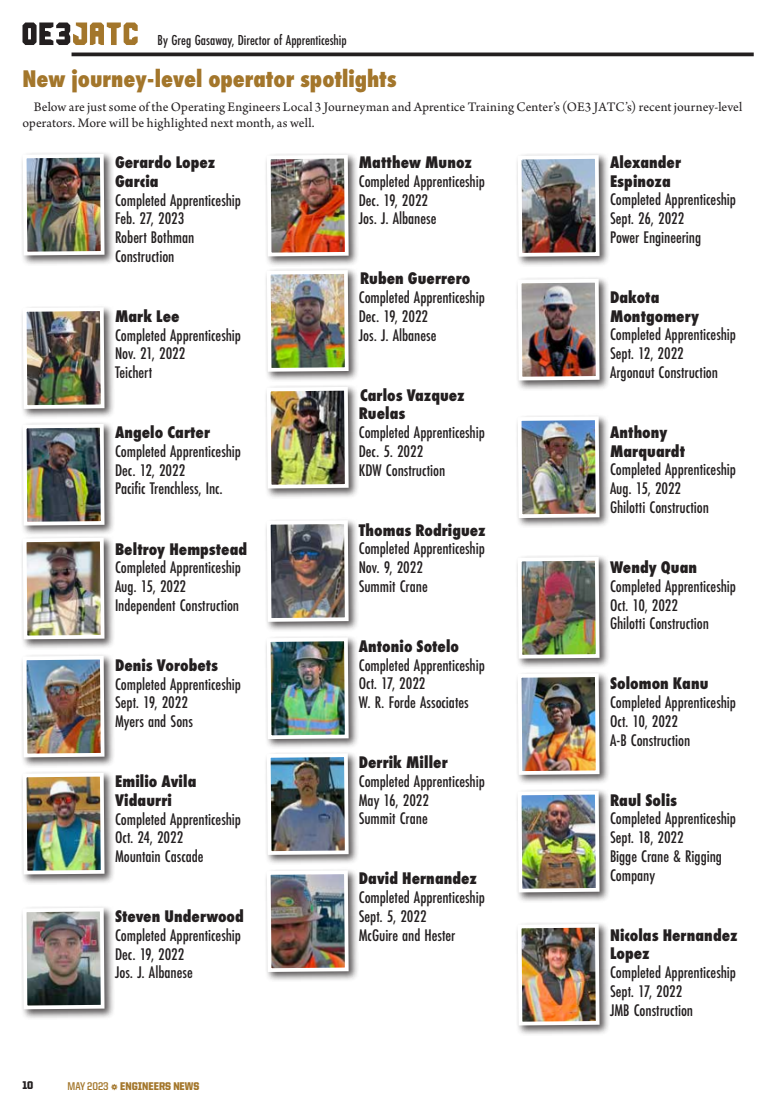
<style>
.page{position:relative;width:765px;height:1103px;background:#fff}
.page>*{position:absolute;margin:0;border:0;box-sizing:border-box;transform-origin:0 0}
.t1{font:800 25px "Futura PT Cond";color:#a3762b}
.t2{font:500 17.5px/18.8px "Futura PT Cond";color:#231f20}
.t3{font:800 17.5px/18.8px "Futura PT Cond";letter-spacing:.005em;color:#231f20}
.t4{font:500 15px "Futura PT Cond";color:#231f20}
.t5{font:13.75px/16.2px "Arno Pro";letter-spacing:.005em;color:#231f20}
.t6{font:900 11.25px "United Sans Semi Cond";color:#a3762b}
.t7{font:900 11.25px "United Sans Semi Cond";color:#231f20}
.s1{font-weight:700}
</style>
<div class="page">
<div style="left:20px;top:151px;width:95px;height:115px;background:#231f20;opacity:.75"></div>
<img style="left:21px;top:152px;width:85px;height:105px">
<div style="left:515px;top:152px;width:95px;height:115px;background:#231f20;opacity:.75"></div>
<img style="left:516px;top:153px;width:85px;height:105px">
<div style="left:264px;top:152px;width:95px;height:115px;background:#231f20;opacity:.75"></div>
<img style="left:265px;top:153px;width:86px;height:105px">
<div style="left:20px;top:535px;width:95px;height:115px;background:#231f20;opacity:.75"></div>
<img style="left:21px;top:536px;width:85px;height:105px">
<div style="left:515px;top:554px;width:95px;height:115px;background:#231f20;opacity:.75"></div>
<img style="left:516px;top:555px;width:85px;height:105px">
<div style="left:264px;top:517px;width:95px;height:115px;background:#231f20;opacity:.75"></div>
<img style="left:265px;top:518px;width:86px;height:105px">
<div style="left:20px;top:304px;width:95px;height:115px;background:#231f20;opacity:.75"></div>
<img style="left:21px;top:305px;width:85px;height:106px">
<div style="left:515px;top:276px;width:95px;height:115px;background:#231f20;opacity:.75"></div>
<img style="left:516px;top:277px;width:85px;height:105px">
<div style="left:264px;top:267px;width:95px;height:115px;background:#231f20;opacity:.75"></div>
<img style="left:265px;top:268px;width:86px;height:105px">
<div style="left:20px;top:653px;width:95px;height:115px;background:#231f20;opacity:.75"></div>
<img style="left:21px;top:654px;width:85px;height:105px">
<div style="left:515px;top:670px;width:95px;height:115px;background:#231f20;opacity:.75"></div>
<img style="left:516px;top:671px;width:85px;height:105px">
<div style="left:264px;top:634px;width:95px;height:115px;background:#231f20;opacity:.75"></div>
<img style="left:265px;top:635px;width:86px;height:106px">
<div style="left:20px;top:421px;width:95px;height:115px;background:#231f20;opacity:.75"></div>
<img style="left:21px;top:422px;width:85px;height:105px">
<div style="left:515px;top:413px;width:95px;height:116px;background:#231f20;opacity:.75"></div>
<img style="left:516px;top:414px;width:85px;height:106px">
<div style="left:264px;top:384px;width:95px;height:115px;background:#231f20;opacity:.75"></div>
<img style="left:265px;top:385px;width:86px;height:105px">
<div style="left:20px;top:770px;width:95px;height:115px;background:#231f20;opacity:.75"></div>
<img style="left:21px;top:771px;width:85px;height:105px">
<div style="left:20px;top:904px;width:95px;height:116px;background:#231f20;opacity:.75"></div>
<img style="left:21px;top:905px;width:85px;height:106px">
<div style="left:515px;top:788px;width:95px;height:115px;background:#231f20;opacity:.75"></div>
<img style="left:516px;top:789px;width:85px;height:105px">
<div style="left:264px;top:750px;width:95px;height:115px;background:#231f20;opacity:.75"></div>
<img style="left:265px;top:751px;width:86px;height:105px">
<div style="left:264px;top:867px;width:95px;height:115px;background:#231f20;opacity:.75"></div>
<img style="left:265px;top:868px;width:86px;height:105px">
<div style="left:515px;top:921px;width:95px;height:115px;background:#231f20;opacity:.75"></div>
<img style="left:516px;top:922px;width:85px;height:105px">
<svg style="left:23px;top:22px;width:115px;height:23px"></svg>
<svg style="left:72px;top:52px;width:682px;height:4px;background:#3f3c3d"></svg>
<p class="t4" style="left:158px;top:31px;width:191px">By Greg Gasaway, Director of Apprenticeship</p>
<h1 class="t1" style="left:22px;top:63px;width:376px">New journey-level operator spotlights</h1>
<p class="t5" style="left:23px;top:99px;width:721px;text-indent:11px">Below are just some of the Operating Engineers Local 3 Journeyman and Aprentice Training Center’s (OE3 JATC’s) recent journey-level operators. More will be highlighted next month, as well.</p>
<p class="t3" style="left:115px;top:153px;width:102px">Gerardo Lopez<br>Garcia</p>
<p class="t2" style="left:115px;top:190px;width:128px">Completed Apprenticeship<br>Feb. 27, 2023<br>Robert Bothman<br>Construction</p>
<p class="t3" style="left:610px;top:153px;width:73px">Alexander<br>Espinoza</p>
<p class="t2" style="left:610px;top:190px;width:128px">Completed Apprenticeship<br>Sept. 26, 2022<br>Power Engineering</p>
<p class="t3" style="left:359px;top:153px;width:115px">Matthew Munoz</p>
<p class="t2" style="left:359px;top:171px;width:128px">Completed Apprenticeship<br>Dec. 19, 2022<br>Jos. J. Albanese</p>
<p class="t3" style="left:115px;top:307px;width:66px">Mark Lee</p>
<p class="t2" style="left:115px;top:325px;width:128px">Completed Apprenticeship<br>Nov. 21, 2022<br>Teichert</p>
<p class="t3" style="left:115px;top:423px;width:97px">Angelo Carter</p>
<p class="t2" style="left:115px;top:442px;width:128px">Completed Apprenticeship<br>Dec. 12, 2022<br>Pacific Trenchless, Inc.</p>
<p class="t3" style="left:115px;top:539px;width:134px">Beltroy Hempstead</p>
<p class="t2" style="left:115px;top:558px;width:128px">Completed Apprenticeship<br>Aug. 15, 2022<br>Independent Construction</p>
<p class="t3" style="left:115px;top:655px;width:105px">Denis Vorobets</p>
<p class="t2" style="left:115px;top:674px;width:128px">Completed Apprenticeship<br>Sept. 19, 2022<br>Myers and Sons</p>
<p class="t3" style="left:115px;top:771px;width:83px">Emilio Avila<br>Vidaurri</p>
<p class="t2" style="left:115px;top:809px;width:128px">Completed Apprenticeship<br>Oct. 24, 2022<br>Mountain Cascade</p>
<p class="t3" style="left:115px;top:906px;width:130px">Steven Underwood</p>
<p class="t2" style="left:115px;top:925px;width:128px">Completed Apprenticeship<br>Dec. 19, 2022<br>Jos. J. Albanese</p>
<p class="t7" style="left:22px;top:1079px;width:12px">10</p>
<p class="t6" style="left:68px;top:1080px;width:133px"><span class="s1">MAY 2023</span> ⚙ ENGINEERS NEWS</p>
<p class="t3" style="left:360px;top:269px;width:112px">Ruben Guerrero</p>
<p class="t2" style="left:359px;top:288px;width:128px">Completed Apprenticeship<br>Dec. 19, 2022<br>Jos. J. Albanese</p>
<p class="t3" style="left:359px;top:385px;width:107px">Carlos Vazquez<br>Ruelas</p>
<p class="t2" style="left:359px;top:423px;width:128px">Completed Apprenticeship<br>Dec. 5. 2022<br>KDW Construction</p>
<p class="t3" style="left:359px;top:520px;width:129px">Thomas Rodriguez</p>
<p class="t2" style="left:359px;top:539px;width:128px">Completed Apprenticeship<br>Nov. 9, 2022<br>Summit Crane</p>
<p class="t3" style="left:359px;top:636px;width:102px">Antonio Sotelo</p>
<p class="t2" style="left:359px;top:655px;width:128px">Completed Apprenticeship<br>Oct. 17, 2022<br>W. R. Forde Associates</p>
<p class="t3" style="left:359px;top:753px;width:90px">Derrik Miller</p>
<p class="t2" style="left:359px;top:771px;width:128px">Completed Apprenticeship<br>May 16, 2022<br>Summit Crane</p>
<p class="t3" style="left:359px;top:869px;width:120px">David Hernandez</p>
<p class="t2" style="left:359px;top:888px;width:128px">Completed Apprenticeship<br>Sept. 5, 2022<br>McGuire and Hester</p>
<p class="t3" style="left:610px;top:288px;width:91px">Dakota<br>Montgomery</p>
<p class="t2" style="left:610px;top:325px;width:128px">Completed Apprenticeship<br>Sept. 12, 2022<br>Argonaut Construction</p>
<p class="t3" style="left:610px;top:422px;width:77px">Anthony<br>Marquardt</p>
<p class="t2" style="left:610px;top:460px;width:128px">Completed Apprenticeship<br>Aug. 15, 2022<br>Ghilotti Construction</p>
<p class="t3" style="left:610px;top:557px;width:89px">Wendy Quan</p>
<p class="t2" style="left:610px;top:576px;width:128px">Completed Apprenticeship<br>Oct. 10, 2022<br>Ghilotti Construction</p>
<p class="t3" style="left:610px;top:674px;width:100px">Solomon Kanu</p>
<p class="t2" style="left:610px;top:692px;width:128px">Completed Apprenticeship<br>Oct. 10, 2022<br>A-B Construction</p>
<p class="t3" style="left:610px;top:790px;width:69px">Raul Solis</p>
<p class="t2" style="left:610px;top:809px;width:128px">Completed Apprenticeship<br>Sept. 18, 2022<br>Bigge Crane &amp; Rigging<br>Company</p>
<p class="t3" style="left:610px;top:925px;width:129px">Nicolas Hernandez<br>Lopez</p>
<p class="t2" style="left:610px;top:962px;width:128px">Completed Apprenticeship<br>Sept. 17, 2022<br>JMB Construction</p>
</div>
